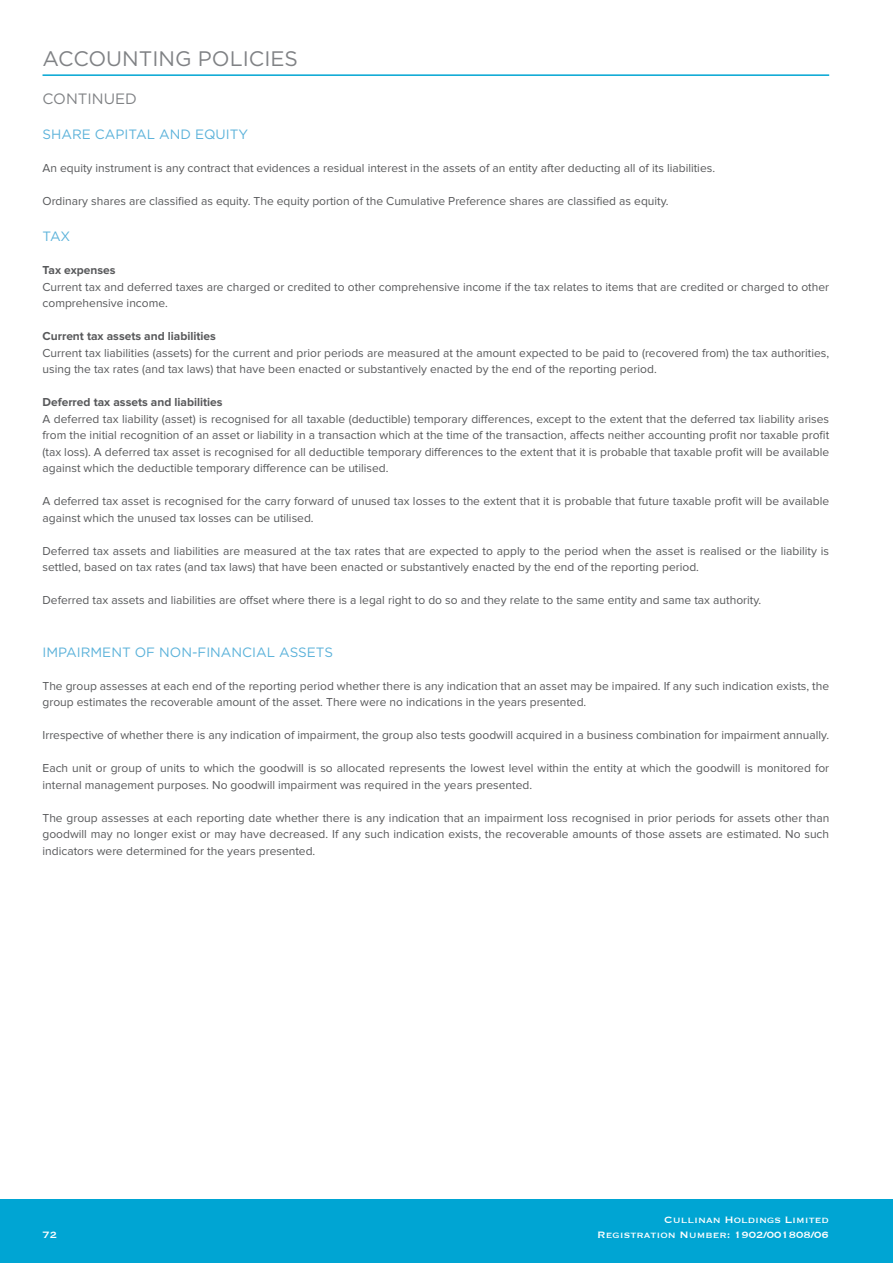
<style>
.page{position:relative;width:893px;height:1263px;background:#fff}
.page>*{position:absolute;margin:0;border:0;box-sizing:border-box;transform-origin:0 0}
.t1{font:21px "Gotham";color:#808285}
.t2{font:15px "Gotham";color:#808285}
.t3{font:13.5px "Gotham";color:#5bb2da}
.t4{font:12px/16.5px "Proxima Nova";color:#58595b}
.t5{font:700 12px "Proxima Nova";color:#58595b}
.t6{font:12px/14.4px "Copperplate";color:#fff;text-align:right}
</style>
<div class="page">
<div style="left:0;top:1199px;width:893px;height:64px;background:#00a5d3"></div>
<hr style="left:43px;top:74px;width:786px;height:2px;background:#00a5d3">
<h1 class="t1" style="left:43px;top:45px;width:257px">ACCOUNTING POLICIES</h1>
<p class="t2" style="left:43px;top:89px;width:96px">CONTINUED</p>
<p class="t3" style="left:43px;top:126px;width:207px">SHARE CAPITAL AND EQUITY</p>
<p class="t4" style="left:43px;top:161px;width:674px">An equity instrument is any contract that evidences a residual interest in the assets of an entity after deducting all of its liabilities.</p>
<p class="t4" style="left:43px;top:194px;width:628px">Ordinary shares are classified as equity. The equity portion of the Cumulative Preference shares are classified as equity.</p>
<p class="t3" style="left:43px;top:228px;width:29px">TAX</p>
<p class="t5" style="left:43px;top:265px;width:75px">Tax expenses</p>
<p class="t4" style="left:43px;top:279px;width:788px">Current tax and deferred taxes are charged or credited to other comprehensive income if the tax relates to items that are credited or charged to other comprehensive income.</p>
<p class="t5" style="left:43px;top:331px;width:175px">Current tax assets and liabilities</p>
<p class="t4" style="left:43px;top:345px;width:788px">Current tax liabilities (assets) for the current and prior periods are measured at the amount expected to be paid to (recovered from) the tax authorities, using the tax rates (and tax laws) that have been enacted or substantively enacted by the end of the reporting period.</p>
<p class="t5" style="left:43px;top:397px;width:182px">Deferred tax assets and liabilities</p>
<p class="t4" style="left:43px;top:411px;width:788px;text-align:justify">A deferred tax liability (asset) is recognised for all taxable (deductible) temporary differences, except to the extent that the deferred tax liability arises from the initial recognition of an asset or liability in a transaction which at the time of the transaction, affects neither accounting profit nor taxable profit (tax loss). A deferred tax asset is recognised for all deductible temporary differences to the extent that it is probable that taxable profit will be available against which the deductible temporary difference can be utilised.</p>
<p class="t4" style="left:43px;top:494px;width:788px">A deferred tax asset is recognised for the carry forward of unused tax losses to the extent that it is probable that future taxable profit will be available against which the unused tax losses can be utilised.</p>
<p class="t4" style="left:43px;top:543px;width:788px">Deferred tax assets and liabilities are measured at the tax rates that are expected to apply to the period when the asset is realised or the liability is settled, based on tax rates (and tax laws) that have been enacted or substantively enacted by the end of the reporting period.</p>
<p class="t4" style="left:43px;top:593px;width:720px">Deferred tax assets and liabilities are offset where there is a legal right to do so and they relate to the same entity and same tax authority.</p>
<p class="t3" style="left:43px;top:643px;width:292px">IMPAIRMENT OF NON-FINANCIAL ASSETS</p>
<p class="t4" style="left:43px;top:678px;width:788px">The group assesses at each end of the reporting period whether there is any indication that an asset may be impaired. If any such indication exists, the group estimates the recoverable amount of the asset. There were no indications in the years presented.</p>
<p class="t4" style="left:43px;top:728px;width:788px">Irrespective of whether there is any indication of impairment, the group also tests goodwill acquired in a business combination for impairment annually.</p>
<p class="t4" style="left:43px;top:761px;width:788px">Each unit or group of units to which the goodwill is so allocated represents the lowest level within the entity at which the goodwill is monitored for internal management purposes. No goodwill impairment was required in the years presented.</p>
<p class="t4" style="left:43px;top:810px;width:788px;text-align:justify">The group assesses at each reporting date whether there is any indication that an impairment loss recognised in prior periods for assets other than goodwill may no longer exist or may have decreased. If any such indication exists, the recoverable amounts of those assets are estimated. No such indicators were determined for the years presented.</p>
<p class="t6" style="left:43px;top:1227px;width:16px">72</p>
<p class="t6" style="left:597px;top:1212px;width:233px">Cullinan Holdings Limited<br>Registration Number: 1902/001808/06</p>
</div>
